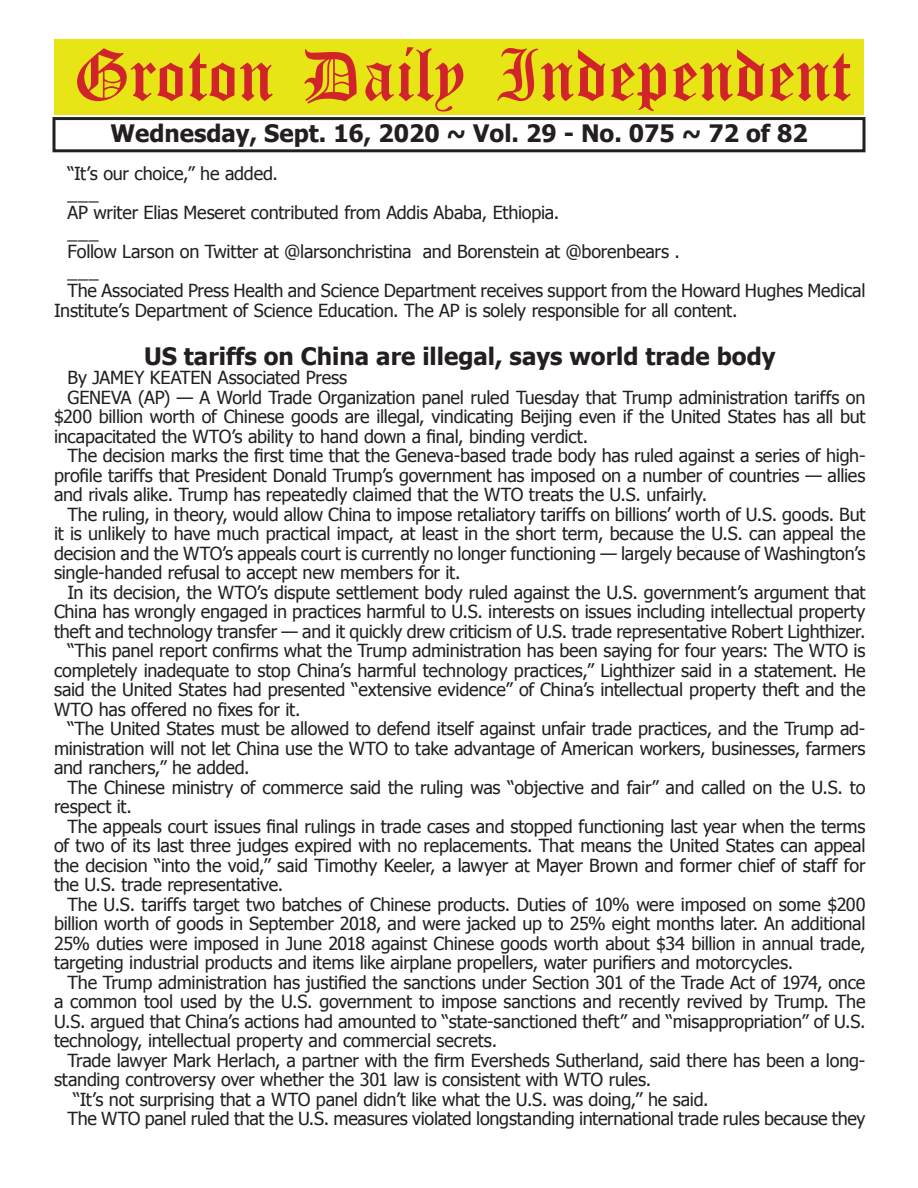
<style>
.page{position:relative;width:918px;height:1188px;background:#fff}
.page>*{position:absolute;margin:0;border:0;box-sizing:border-box;transform-origin:0 0}
.t1{font:54px "Old English Five";color:#d1232a}
.t2{font:700 24px "Tahoma";color:#231f20}
.t3{font:18px "Tahoma";letter-spacing:-.015em;color:#231f20}
</style>
<div class="page">
<div style="left:52px;top:117px;width:814px;height:35px;border:3px solid #231f20"></div>
<div style="left:54px;top:40px;width:810px;height:75px;background:#e7e515"></div>
<h1 class="t1" style="left:73px;top:50px;width:779px">Groton Daily Independent</h1>
<h2 class="t2" style="left:110px;top:116px;width:699px">Wednesday, Sept. 16, 2020 ~ Vol. 29 - No. 075 ~ 72 of 82</h2>
<p class="t3" style="left:68px;top:161px;width:212px">“It’s our choice,” he added.</p>
<p class="t3" style="left:68px;top:181px;width:33px">___</p>
<p class="t3" style="left:68px;top:200px;width:493px">AP writer Elias Meseret contributed from Addis Ababa, Ethiopia.</p>
<p class="t3" style="left:68px;top:220px;width:33px">___</p>
<p class="t3" style="left:68px;top:239px;width:614px">Follow Larson on Twitter at @larsonchristina and Borenstein at @borenbears .</p>
<p class="t3" style="left:68px;top:259px;width:33px">___</p>
<p class="t3" style="left:68px;top:278px;width:799px">The Associated Press Health and Science Department receives support from the Howard Hughes Medical</p>
<p class="t3" style="left:54px;top:298px;width:685px">Institute’s Department of Science Education. The AP is solely responsible for all content.</p>
<h2 class="t2" style="left:144px;top:339px;width:633px">US tariffs on China are illegal, says world trade body</h2>
<p class="t3" style="left:68px;top:366px;width:281px">By JAMEY KEATEN Associated Press</p>
<p class="t3" style="left:68px;top:385px;width:800px">GENEVA (AP) — A World Trade Organization panel ruled Tuesday that Trump administration tariffs on</p>
<p class="t3" style="left:54px;top:405px;width:813px">$200 billion worth of Chinese goods are illegal, vindicating Beijing even if the United States has all but</p>
<p class="t3" style="left:54px;top:424px;width:536px">incapacitated the WTO’s ability to hand down a final, binding verdict.</p>
<p class="t3" style="left:68px;top:444px;width:800px">The decision marks the first time that the Geneva-based trade body has ruled against a series of high-</p>
<p class="t3" style="left:54px;top:463px;width:813px">profile tariffs that President Donald Trump’s government has imposed on a number of countries — allies</p>
<p class="t3" style="left:54px;top:483px;width:655px">and rivals alike. Trump has repeatedly claimed that the WTO treats the U.S. unfairly.</p>
<p class="t3" style="left:68px;top:502px;width:800px">The ruling, in theory, would allow China to impose retaliatory tariffs on billions’ worth of U.S. goods. But</p>
<p class="t3" style="left:54px;top:522px;width:813px">it is unlikely to have much practical impact, at least in the short term, because the U.S. can appeal the</p>
<p class="t3" style="left:54px;top:541px;width:813px">decision and the WTO’s appeals court is currently no longer functioning — largely because of Washington’s</p>
<p class="t3" style="left:54px;top:561px;width:408px">single-handed refusal to accept new members for it.</p>
<p class="t3" style="left:68px;top:580px;width:799px">In its decision, the WTO’s dispute settlement body ruled against the U.S. government’s argument that</p>
<p class="t3" style="left:54px;top:600px;width:813px">China has wrongly engaged in practices harmful to U.S. interests on issues including intellectual property</p>
<p class="t3" style="left:54px;top:619px;width:813px">theft and technology transfer — and it quickly drew criticism of U.S. trade representative Robert Lighthizer.</p>
<p class="t3" style="left:68px;top:639px;width:799px">“This panel report confirms what the Trump administration has been saying for four years: The WTO is</p>
<p class="t3" style="left:54px;top:658px;width:813px">completely inadequate to stop China’s harmful technology practices,” Lighthizer said in a statement. He</p>
<p class="t3" style="left:54px;top:678px;width:813px">said the United States had presented “extensive evidence” of China’s intellectual property theft and the</p>
<p class="t3" style="left:54px;top:697px;width:248px">WTO has offered no fixes for it.</p>
<p class="t3" style="left:68px;top:717px;width:799px">“The United States must be allowed to defend itself against unfair trade practices, and the Trump ad-</p>
<p class="t3" style="left:54px;top:736px;width:813px">ministration will not let China use the WTO to take advantage of American workers, businesses, farmers</p>
<p class="t3" style="left:54px;top:756px;width:197px">and ranchers,” he added.</p>
<p class="t3" style="left:68px;top:775px;width:800px">The Chinese ministry of commerce said the ruling was “objective and fair” and called on the U.S. to</p>
<p class="t3" style="left:54px;top:795px;width:79px">respect it.</p>
<p class="t3" style="left:68px;top:814px;width:799px">The appeals court issues final rulings in trade cases and stopped functioning last year when the terms</p>
<p class="t3" style="left:54px;top:834px;width:813px">of two of its last three judges expired with no replacements. That means the United States can appeal</p>
<p class="t3" style="left:54px;top:853px;width:813px">the decision “into the void,’’ said Timothy Keeler, a lawyer at Mayer Brown and former chief of staff for</p>
<p class="t3" style="left:54px;top:873px;width:231px">the U.S. trade representative.</p>
<p class="t3" style="left:68px;top:892px;width:800px">The U.S. tariffs target two batches of Chinese products. Duties of 10% were imposed on some $200</p>
<p class="t3" style="left:54px;top:912px;width:813px">billion worth of goods in September 2018, and were jacked up to 25% eight months later. An additional</p>
<p class="t3" style="left:54px;top:931px;width:813px">25% duties were imposed in June 2018 against Chinese goods worth about $34 billion in annual trade,</p>
<p class="t3" style="left:54px;top:951px;width:741px">targeting industrial products and items like airplane propellers, water purifiers and motorcycles.</p>
<p class="t3" style="left:68px;top:970px;width:799px">The Trump administration has justified the sanctions under Section 301 of the Trade Act of 1974, once</p>
<p class="t3" style="left:54px;top:990px;width:813px">a common tool used by the U.S. government to impose sanctions and recently revived by Trump. The</p>
<p class="t3" style="left:54px;top:1009px;width:813px">U.S. argued that China’s actions had amounted to “state-sanctioned theft” and “misappropriation” of U.S.</p>
<p class="t3" style="left:54px;top:1029px;width:445px">technology, intellectual property and commercial secrets.</p>
<p class="t3" style="left:68px;top:1048px;width:799px">Trade lawyer Mark Herlach, a partner with the firm Eversheds Sutherland, said there has been a long-</p>
<p class="t3" style="left:54px;top:1068px;width:599px">standing controversy over whether the 301 law is consistent with WTO rules.</p>
<p class="t3" style="left:73px;top:1087px;width:637px">“It’s not surprising that a WTO panel didn’t like what the U.S. was doing,’’ he said.</p>
<p class="t3" style="left:68px;top:1107px;width:799px">The WTO panel ruled that the U.S. measures violated longstanding international trade rules because they</p>
</div>
